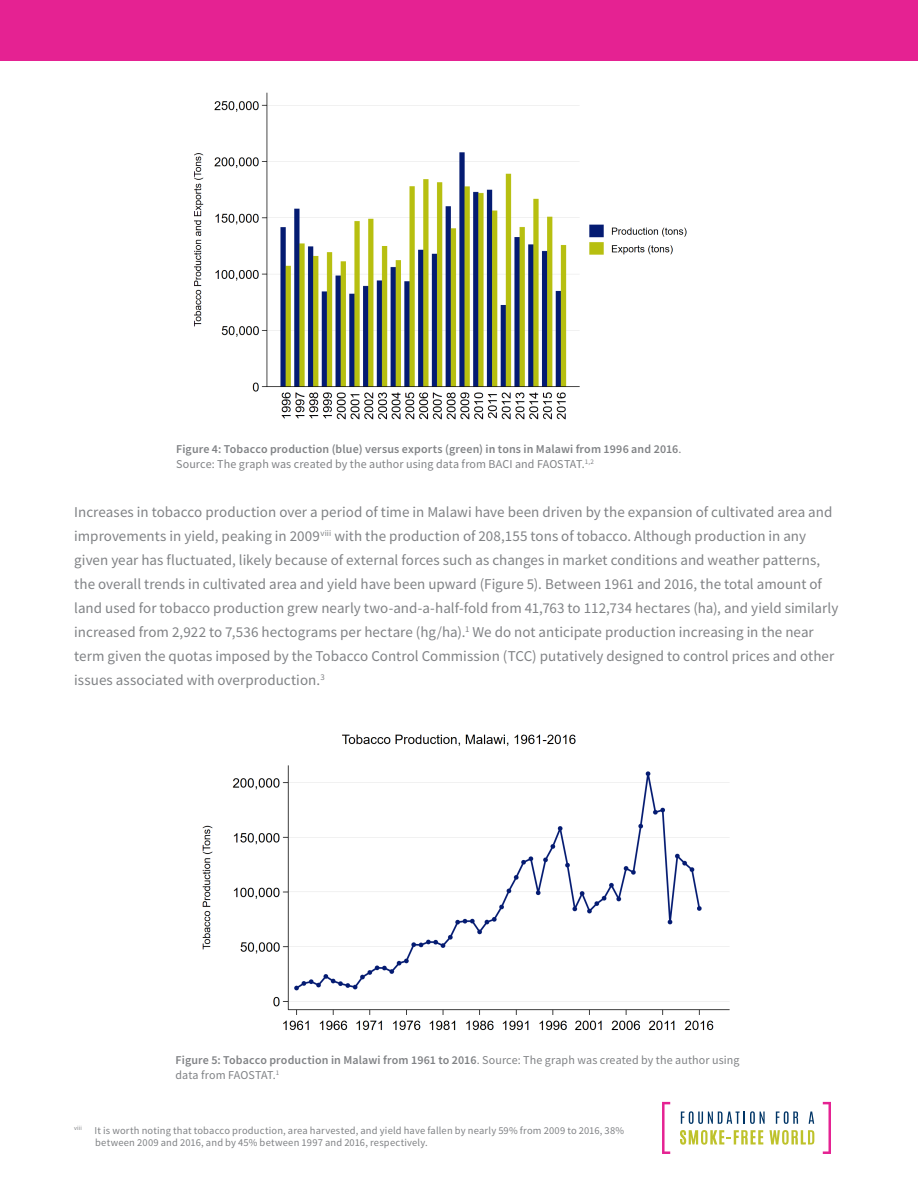
<style>
.page{position:relative;width:918px;height:1188px;background:#fff}
.page>*{position:absolute;margin:0;border:0;box-sizing:border-box;transform-origin:0 0}
.Body{font:15px/24px "Source Sans Pro";letter-spacing:.005em;color:#808285}
.t1{font:600 12px/15px "Source Sans Pro";letter-spacing:.015em;color:#808285}
.t2{font:12px/15px "Source Sans Pro";letter-spacing:.005em;color:#808285}
.t3{font:10.5px "Source Sans Pro";letter-spacing:.015em;color:#808285}
.s1{font-weight:400}
.s2{font-weight:600}
</style>
<div class="page">
<svg style="left:823px;top:1102px;width:8px;height:52px"></svg>
<svg style="left:662px;top:1102px;width:8px;height:52px"></svg>
<svg style="left:680px;top:1130px;width:83px;height:15px"></svg>
<svg style="left:769px;top:1130px;width:45px;height:15px"></svg>
<svg style="left:681px;top:1111px;width:84px;height:13px"></svg>
<svg style="left:776px;top:1111px;width:22px;height:13px"></svg>
<svg style="left:809px;top:1112px;width:5px;height:12px"></svg>
<div style="left:0;top:0;width:918px;height:61px;background:#e52292"></div>
<img style="left:202px;top:734px;width:528px;height:297px">
<img style="left:195px;top:92px;width:492px;height:328px">
<p class="t1" style="left:176px;top:441px;width:507px">Figure 4: Tobacco production (blue) versus exports (green) in tons in Malawi from 1996 and 2016<span class="s1">.<br>Source: The graph was created by the author using data from BACI and FAOSTAT.</span><sup>1,2</sup></p>
<p class="Body" style="left:74px;top:500px;width:766px">Increases in tobacco production over a period of time in Malawi have been driven by the expansion of cultivated area and improvements in yield, peaking in 2009<sup>viii</sup> with the production of 208,155 tons of tobacco. Although production in any given year has fluctuated, likely because of external forces such as changes in market conditions and weather patterns, the overall trends in cultivated area and yield have been upward (Figure 5). Between 1961 and 2016, the total amount of land used for tobacco production grew nearly two-and-a-half-fold from 41,763 to 112,734 hectares (ha), and yield similarly increased from 2,922 to 7,536 hectograms per hectare (hg/ha).<sup>1</sup> We do not anticipate production increasing in the near term given the quotas imposed by the Tobacco Control Commission (TCC) putatively designed to control prices and other issues associated with overproduction.<sup>3</sup></p>
<p class="t2" style="left:176px;top:1053px;width:566px"><span class="s2">Figure 5: Tobacco production in Malawi from 1961 to 2016</span>. Source: The graph was created by the author using data from FAOSTAT.<sup>1</sup></p>
<p class="t3" style="left:74px;top:1124px;width:551px"><sup>viii</sup> It is worth noting that tobacco production, area harvested, and yield have fallen by nearly 59% from 2009 to 2016, 38%</p>
<p class="t3" style="left:95px;top:1136px;width:334px">between 2009 and 2016, and by 45% between 1997 and 2016, respectively.</p>
</div>
